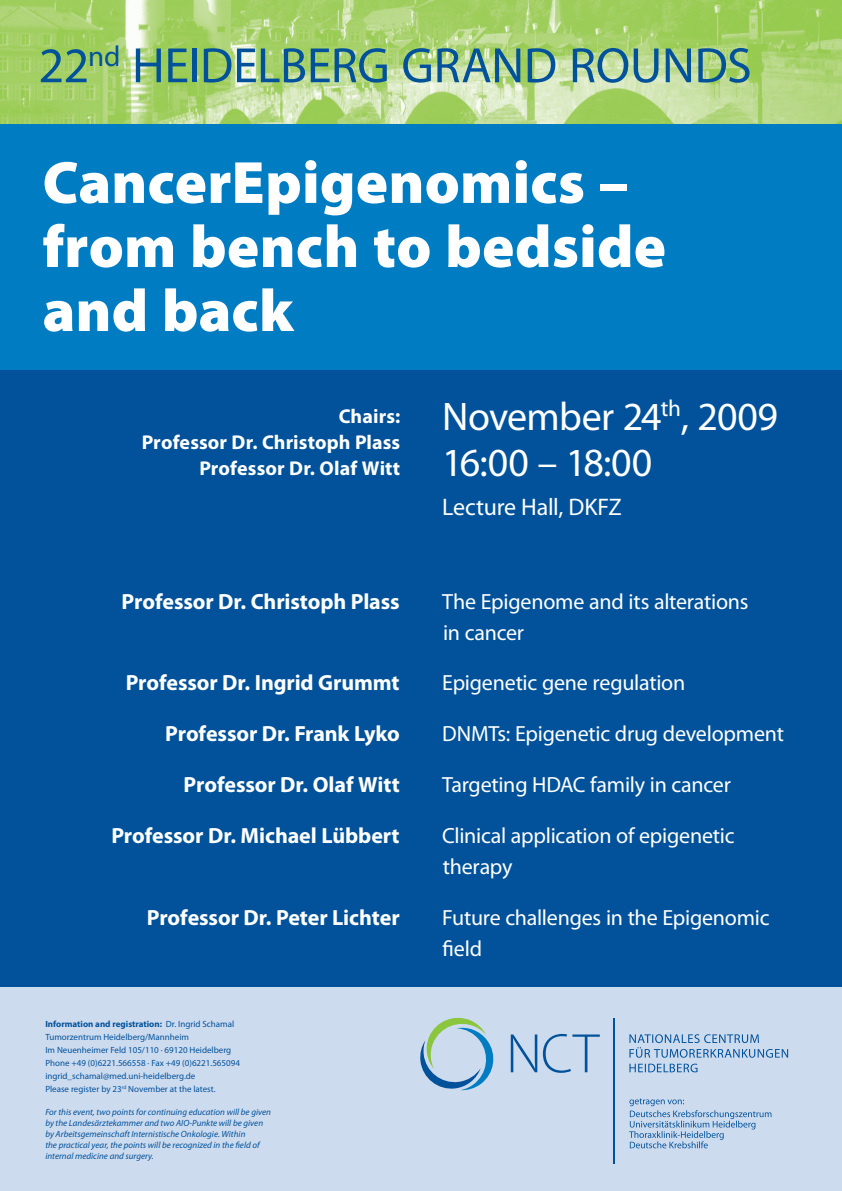
<style>
.page{position:relative;width:842px;height:1191px;background:#fff}
.page>*{position:absolute;margin:0;border:0;box-sizing:border-box;transform-origin:0 0}
.t1{font:900 60px/64px "Myriad Pro";color:#fff}
.t2{font:50px "Myriad Pro";letter-spacing:-.005em;color:#01529a}
.t3{font:40px/46px "Myriad Pro";letter-spacing:-.015em;color:#fff}
.t4{font:24px "Myriad Pro";letter-spacing:-.015em;color:#fff}
.t5{font:22px/31px "Myriad Pro";letter-spacing:-.01em;color:#fff}
.t6{font:700 22px "Myriad Pro";letter-spacing:-.005em;color:#fff}
.t7{font:700 20px/26px "Myriad Pro";letter-spacing:.005em;color:#fff;text-align:right}
.t8{font:italic 9px/11px "Myriad Pro";color:#01529a}
.t9{font:9px/13px "Myriad Pro";color:#01529a}
.s1{font-weight:700}
</style>
<div class="page">
<div style="left:0;top:975px;width:842px;height:216px;background:#cddbef"></div>
<div style="left:0;top:123px;width:842px;height:247px;background:#007cc2"></div>
<div style="left:0;top:370px;width:842px;height:616px;background:#01529a"></div>
<img style="left:0;top:0;width:842px;height:123px">
<svg style="left:511px;top:1034px;width:26px;height:38px"></svg>
<svg style="left:543px;top:1034px;width:57px;height:38px"></svg>
<svg style="left:420px;top:1017px;width:74px;height:73px"></svg>
<hr style="left:613px;top:1018px;width:2px;height:146px;background:#01529a">
<svg style="left:629px;top:1098px;width:142px;height:50px"></svg>
<svg style="left:629px;top:1034px;width:159px;height:23px"></svg>
<svg style="left:629px;top:1063px;width:68px;height:9px"></svg>
<h2 class="t2" style="left:39px;top:35px;width:715px">22<sup>nd</sup> HEIDELBERG GRAND ROUNDS</h2>
<h1 class="t1" style="left:43px;top:148px;width:625px">CancerEpigenomics – from bench to bedside and back</h1>
<h3 class="t7" style="left:142px;top:403px;width:260px">Chairs:<br>Professor Dr. Christoph Plass<br>Professor Dr. Olaf Witt</h3>
<h3 class="t3" style="left:442px;top:392px;width:337px">November 24<sup>th</sup>, 2009<br>16:00 – 18:00</h3>
<h3 class="t4" style="left:442px;top:492px;width:181px">Lecture Hall, DKFZ</h3>
<h3 class="t6" style="left:122px;top:587px;width:280px">Professor Dr. Christoph Plass</h3>
<h3 class="t5" style="left:442px;top:585px;width:308px">The Epigenome and its alterations in cancer</h3>
<h3 class="t6" style="left:126px;top:668px;width:276px">Professor Dr. Ingrid Grummt</h3>
<h3 class="t5" style="left:442px;top:667px;width:245px">Epigenetic gene regulation</h3>
<h3 class="t6" style="left:165px;top:719px;width:236px">Professor Dr. Frank Lyko</h3>
<h3 class="t5" style="left:442px;top:718px;width:343px">DNMTs: Epigenetic drug development</h3>
<h3 class="t6" style="left:184px;top:770px;width:218px">Professor Dr. Olaf Witt</h3>
<h3 class="t5" style="left:442px;top:769px;width:290px">Targeting HDAC family in cancer</h3>
<h3 class="t6" style="left:111px;top:821px;width:290px">Professor Dr. Michael Lübbert</h3>
<h3 class="t5" style="left:442px;top:819px;width:294px">Clinical application of epigenetic therapy</h3>
<h3 class="t6" style="left:147px;top:903px;width:254px">Professor Dr. Peter Lichter</h3>
<h3 class="t5" style="left:442px;top:901px;width:329px">Future challenges in the Epigenomic field</h3>
<p class="t9" style="left:45px;top:1017px;width:196px"><span class="s1">Information and registration:</span> Dr. Ingrid Schamal Tumorzentrum Heidelberg/Mannheim<br>Im Neuenheimer Feld 105/110 · 69120 Heidelberg Phone +49 (0)6221.566558 · Fax +49 (0)6221.565094 ingrid_schamal@med.uni-heidelberg.de<br>Please register by 23<sup>rd</sup> November at the latest.</p>
<p class="t8" style="left:45px;top:1105px;width:227px">For this event, two points for continuing education will be given by the Landesärztekammer and two AIO-Punkte will be given by Arbeitsgemeinschaft Internistische Onkologie. Within<br>the practical year, the points will be recognized in the field of internal medicine and surgery.</p>
</div>
